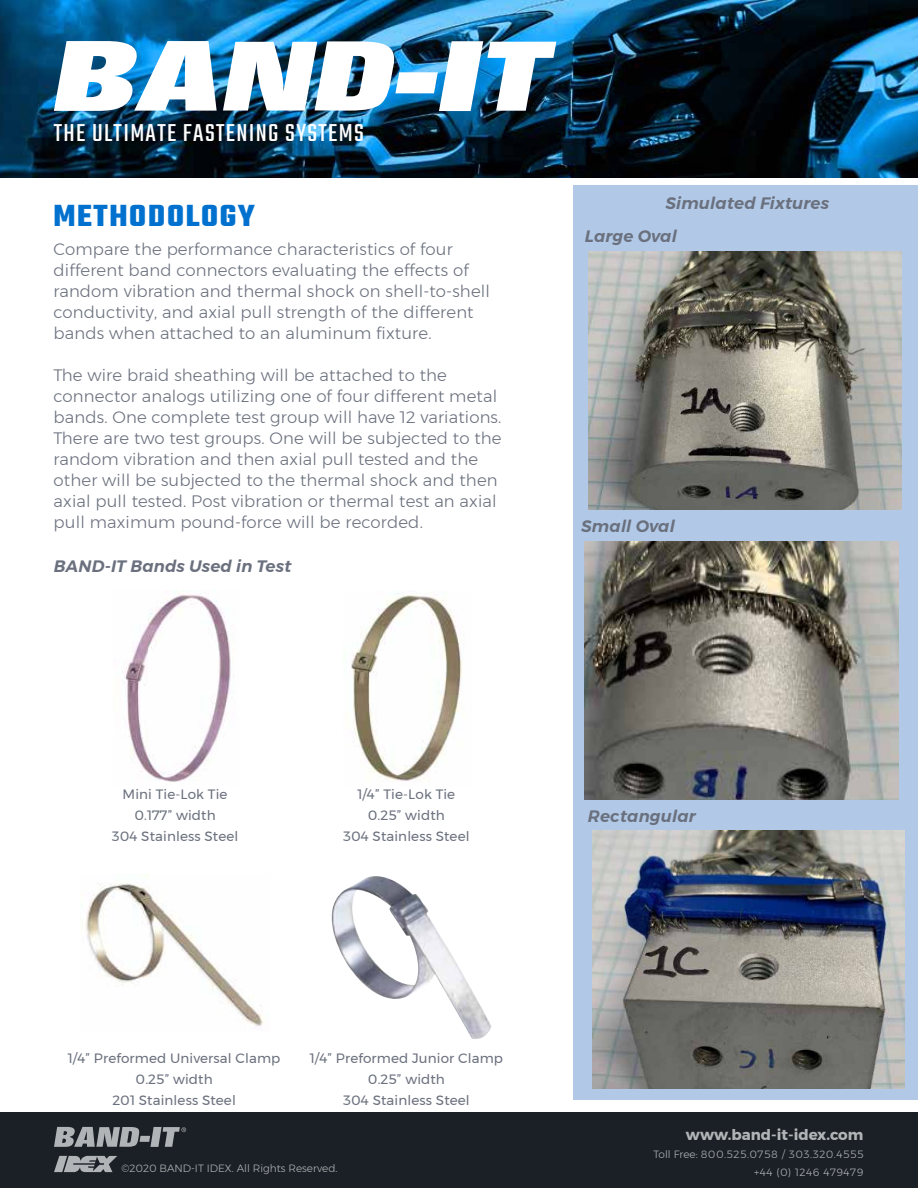
<style>
.page{position:relative;width:918px;height:1188px;background:#fff}
.page>*{position:absolute;margin:0;border:0;box-sizing:border-box;transform-origin:0 0}
.t1{font:700 33px "Teko";letter-spacing:.05em;color:#0071ce}
.t2{font:27px "Teko";letter-spacing:.05em;color:#fff}
.t3{font:300 16.5px/21px "Montserrat";letter-spacing:.01em;color:#6a707d}
.t4{font:italic 600 16.5px/32.7px "Montserrat";letter-spacing:.01em;color:#6a707d}
.t5{font:700 15px "Montserrat";color:#b1b4b6}
.t6{font:13.5px/21px "Montserrat";letter-spacing:.01em;color:#6a707d;text-align:center}
.t7{font:300 10.5px/18px "Montserrat";letter-spacing:.05em;color:#b1b4b6;text-align:right}
.t8{font:300 10.5px "Montserrat";color:#b1b4b6}
</style>
<div class="page">
<img style="left:0;top:0;width:918px;height:177px">
<svg style="left:54px;top:41px;width:163px;height:70px"></svg>
<img style="left:223px;top:41px;width:333px;height:70px">
<div style="left:0;top:1112px;width:918px;height:76px;background:#1a2026"></div>
<svg style="left:54px;top:1127px;width:132px;height:20px"></svg>
<svg style="left:54px;top:1156px;width:63px;height:16px"></svg>
<div style="left:573px;top:185px;width:345px;height:914px;background:#b1c9e7"></div>
<img style="left:588px;top:252px;width:314px;height:257px">
<img style="left:585px;top:542px;width:313px;height:257px">
<img style="left:592px;top:831px;width:313px;height:257px">
<img style="left:344px;top:591px;width:118px;height:190px">
<img style="left:123px;top:590px;width:108px;height:192px">
<img style="left:81px;top:874px;width:182px;height:155px">
<img style="left:331px;top:876px;width:161px;height:163px">
<h2 class="t2" style="left:54px;top:117px;width:312px">THE ULTIMATE FASTENING SYSTEMS</h2>
<h1 class="t1" style="left:53px;top:194px;width:203px">METHODOLOGY</h1>
<p class="t3" style="left:54px;top:239px;width:438px">Compare the performance characteristics of four different band connectors evaluating the effects of random vibration and thermal shock on shell-to-shell conductivity, and axial pull strength of the different bands when attached to an aluminum fixture.</p>
<p class="t3" style="left:54px;top:365px;width:450px">The wire braid sheathing will be attached to the connector analogs utilizing one of four different metal bands. One complete test group will have 12 variations.<br>There are two test groups. One will be subjected to the random vibration and then axial pull tested and the other will be subjected to the thermal shock and then axial pull tested. Post vibration or thermal test an axial pull maximum pound-force will be recorded.</p>
<p class="t4" style="left:54px;top:550px;width:239px">BAND-IT Bands Used in Test</p>
<p class="t4" style="left:585px;top:187px;width:246px;text-indent:81px">Simulated Fixtures<br>Large Oval</p>
<p class="t4" style="left:581px;top:510px;width:95px">Small Oval</p>
<p class="t6" style="left:112px;top:784px;width:128px">Mini Tie-Lok Tie<br>0.177” width<br>304 Stainless Steel</p>
<p class="t6" style="left:343px;top:784px;width:128px">1/4” Tie-Lok Tie<br>0.25” width<br>304 Stainless Steel</p>
<p class="t6" style="left:68px;top:1048px;width:214px">1/4” Preformed Universal Clamp<br>0.25” width<br>201 Stainless Steel</p>
<p class="t6" style="left:310px;top:1048px;width:195px">1/4” Preformed Junior Clamp<br>0.25” width<br>304 Stainless Steel</p>
<p class="t8" style="left:122px;top:1160px;width:217px">©2020 BAND-IT IDEX. All Rights Reserved.</p>
<p class="t4" style="left:588px;top:800px;width:109px">Rectangular</p>
<p class="t5" style="left:686px;top:1123px;width:179px">www.band-it-idex.com</p>
<p class="t7" style="left:654px;top:1145px;width:211px">Toll Free: 800.525.0758 / 303.320.4555 +44 (0) 1246 479479</p>
</div>
